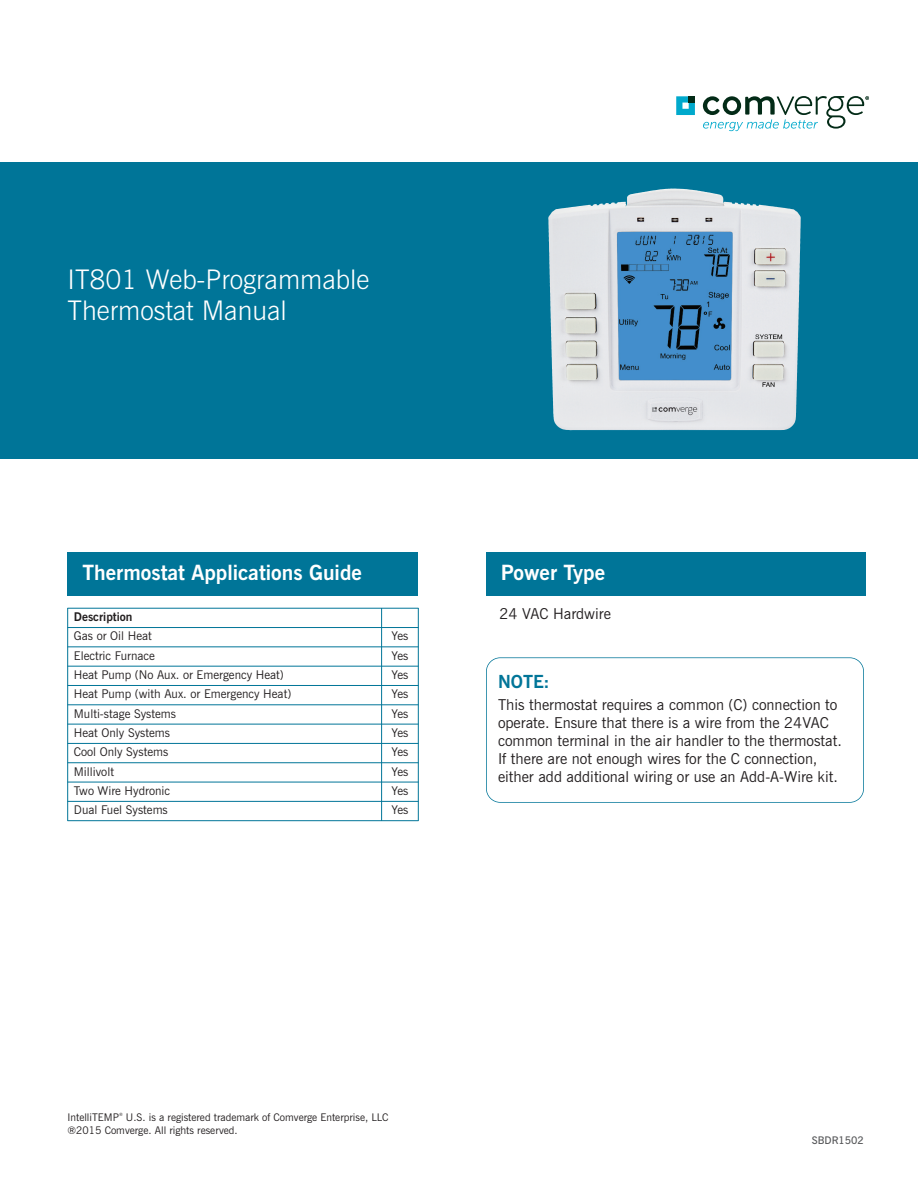
<style>
.page{position:relative;width:918px;height:1188px;background:#fff}
.page>*{position:absolute;margin:0;border:0;box-sizing:border-box;transform-origin:0 0}
.t1{font:300 27px/30.5px "News Gothic BT";color:#fff}
.t2{font:700 21px "News Gothic BT";color:#fff}
.t3{font:700 18px "News Gothic BT";color:#007598}
.t4{font:15px/18px "News Gothic BT";color:#231f20}
.t5{font:12px "News Gothic BT";color:#231f20}
.t6{font:700 12px "News Gothic BT";color:#231f20}
.t7{font:10.5px/12.8px "News Gothic BT";color:#231f20}
.t8{font:600 10.5px "News Gothic BT";color:#57585a}
.t9{font:4.5px "News Gothic BT";color:#231f20}
</style>
<div class="page">
<div style="left:486px;top:657px;width:378px;height:146px;border:2px solid #007598;border-radius:14px"></div>
<div style="left:486px;top:552px;width:379px;height:43px;background:#007598"></div>
<div style="left:68px;top:552px;width:350px;height:43px;background:#007598"></div>
<svg style="left:0;top:162px;width:918px;height:297px;background:#2184a3"></svg>
<hr style="left:67px;top:608px;width:1px;height:213px;background:#007598">
<hr style="left:381px;top:608px;width:1px;height:213px;background:#007598">
<hr style="left:418px;top:608px;width:1px;height:213px;background:#007598">
<hr style="left:68px;top:608px;width:350px;height:1px;background:#007598">
<hr style="left:68px;top:627px;width:350px;height:1px;background:#007598">
<hr style="left:68px;top:647px;width:350px;height:1px;background:#007598">
<hr style="left:68px;top:666px;width:350px;height:1px;background:#007598">
<hr style="left:68px;top:685px;width:350px;height:1px;background:#007598">
<hr style="left:68px;top:705px;width:350px;height:1px;background:#007598">
<hr style="left:68px;top:724px;width:350px;height:1px;background:#007598">
<hr style="left:68px;top:743px;width:350px;height:1px;background:#007598">
<hr style="left:68px;top:762px;width:350px;height:1px;background:#007598">
<hr style="left:68px;top:782px;width:350px;height:1px;background:#007598">
<hr style="left:68px;top:801px;width:350px;height:1px;background:#007598">
<hr style="left:68px;top:820px;width:350px;height:1px;background:#007598">
<img style="left:548px;top:189px;width:214px;height:31px">
<svg style="left:676px;top:96px;width:19px;height:19px"></svg>
<div style="left:689px;top:96px;width:6px;height:7px;background:#032b17"></div>
<svg style="left:703px;top:96px;width:166px;height:35px"></svg>
<h1 class="t1" style="left:67px;top:264px;width:303px">IT801 Web-Programmable<br>Thermostat Manual</h1>
<h2 class="t2" style="left:82px;top:561px;width:281px">Thermostat Applications Guide</h2>
<h2 class="t2" style="left:501px;top:561px;width:106px">Power Type</h2>
<p class="t4" style="left:500px;top:605px;width:113px">24 VAC Hardwire</p>
<p class="t6" style="left:74px;top:610px;width:60px">Description</p>
<p class="t5" style="left:74px;top:629px;width:79px">Gas or Oil Heat</p>
<p class="t5" style="left:392px;top:629px;width:18px">Yes</p>
<p class="t5" style="left:74px;top:648px;width:83px">Electric Furnace</p>
<p class="t5" style="left:392px;top:648px;width:18px">Yes</p>
<p class="t5" style="left:74px;top:668px;width:212px">Heat Pump (No Aux. or Emergency Heat)</p>
<p class="t5" style="left:392px;top:668px;width:18px">Yes</p>
<p class="t5" style="left:74px;top:687px;width:219px">Heat Pump (with Aux. or Emergency Heat)</p>
<p class="t5" style="left:392px;top:687px;width:18px">Yes</p>
<p class="t5" style="left:74px;top:706px;width:104px">Multi-stage Systems</p>
<p class="t5" style="left:392px;top:706px;width:18px">Yes</p>
<p class="t5" style="left:74px;top:726px;width:98px">Heat Only Systems</p>
<p class="t5" style="left:392px;top:726px;width:18px">Yes</p>
<p class="t5" style="left:74px;top:745px;width:96px">Cool Only Systems</p>
<p class="t5" style="left:392px;top:745px;width:18px">Yes</p>
<p class="t5" style="left:74px;top:764px;width:42px">Millivolt</p>
<p class="t5" style="left:392px;top:764px;width:18px">Yes</p>
<p class="t5" style="left:74px;top:784px;width:98px">Two Wire Hydronic</p>
<p class="t5" style="left:392px;top:784px;width:18px">Yes</p>
<p class="t5" style="left:74px;top:803px;width:95px">Dual Fuel Systems</p>
<p class="t5" style="left:392px;top:803px;width:18px">Yes</p>
<p class="t3" style="left:498px;top:671px;width:53px">NOTE:</p>
<p class="t4" style="left:498px;top:696px;width:345px">This thermostat requires a common (C) connection to operate. Ensure that there is a wire from the 24VAC common terminal in the air handler to the thermostat.<br>If there are not enough wires for the C connection, either add additional wiring or use an Add-A-Wire kit.</p>
<p class="t7" style="left:68px;top:1111px;width:53px">IntelliTEMP</p>
<p class="t9" style="left:119px;top:1112px;width:5px">®</p>
<p class="t7" style="left:67px;top:1111px;width:323px;text-indent:58px">U.S. is a registered trademark of Comverge Enterprise, LLC ®2015 Comverge. All rights reserved.</p>
<p class="t8" style="left:812px;top:1134px;width:54px">SBDR1502</p>
</div>
